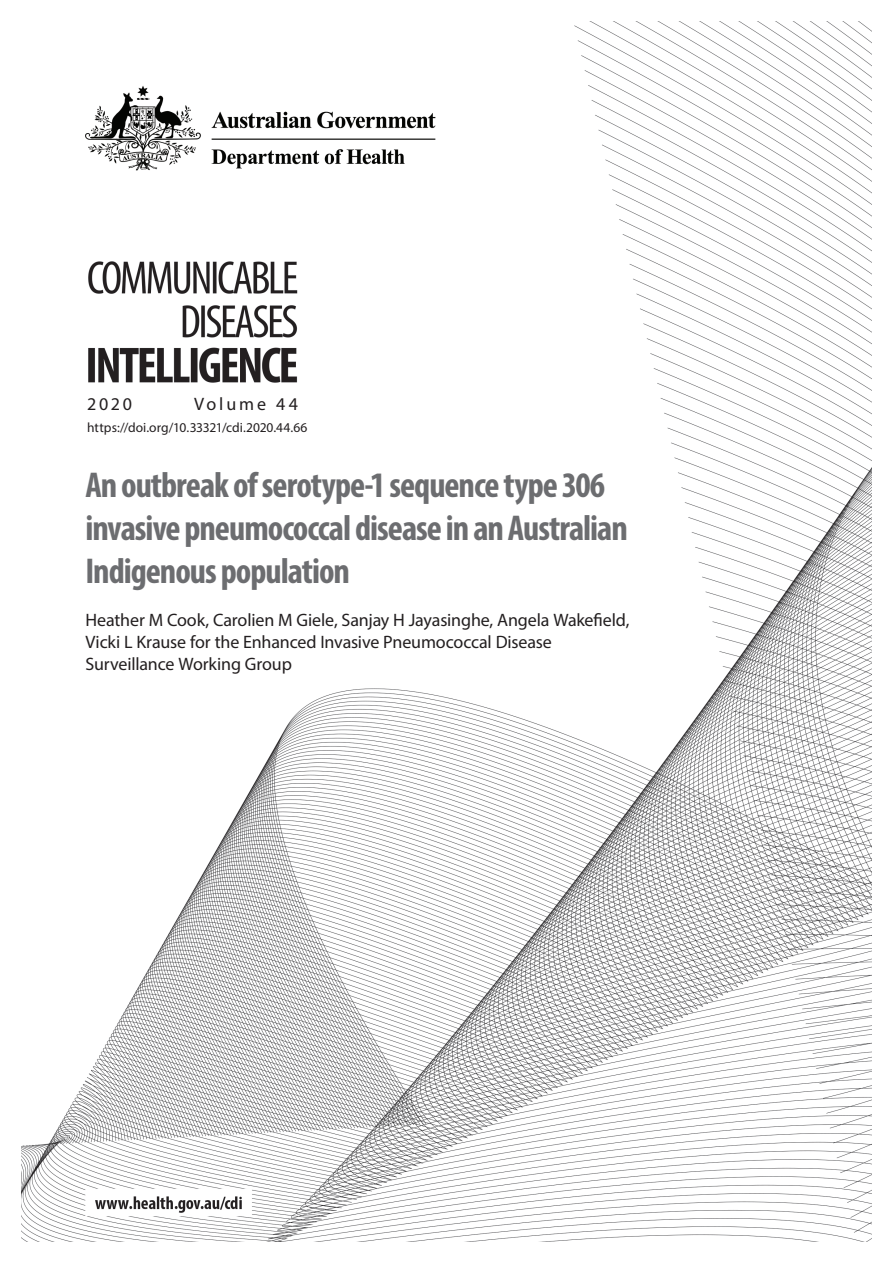
<style>
.page{position:relative;width:893px;height:1263px;background:#fff}
.page>*{position:absolute;margin:0;border:0;box-sizing:border-box;transform-origin:0 0}
.Frontpage_Title{font:700 condensed 36px/43.2px "Myriad Pro";letter-spacing:-.03em;color:#6c6d70}
.Author{font:18px/21.6px "Myriad Pro";letter-spacing:-.005em;color:#231f20}
.Author-2{font:18px "Myriad Pro";letter-spacing:.165em;color:#231f20}
.t1{font:13.5px "Myriad Pro";color:#231f20}
</style>
<div class="page">
<img style="left:21px;top:21px;width:851px;height:1221px">
<p class="Author" style="left:87px;top:393px;width:46px">2020</p>
<p class="Author-2" style="left:194px;top:393px;width:105px">Volume 44</p>
<p class="t1" style="left:87px;top:419px;width:222px">https://doi.org/10.33321/cdi.2020.44.66</p>
<p class="Frontpage_Title" style="left:86px;top:462px;width:544px">An outbreak of serotype-1 sequence type 306 invasive pneumococcal disease in an Australian<br>Indigenous population</p>
<p class="Author" style="left:86px;top:609px;width:546px">Heather M Cook, Carolien M Giele, Sanjay H Jayasinghe, Angela Wakefield,<br>Vicki L Krause for the Enhanced Invasive Pneumococcal Disease<br>Surveillance Working Group</p>
</div>
